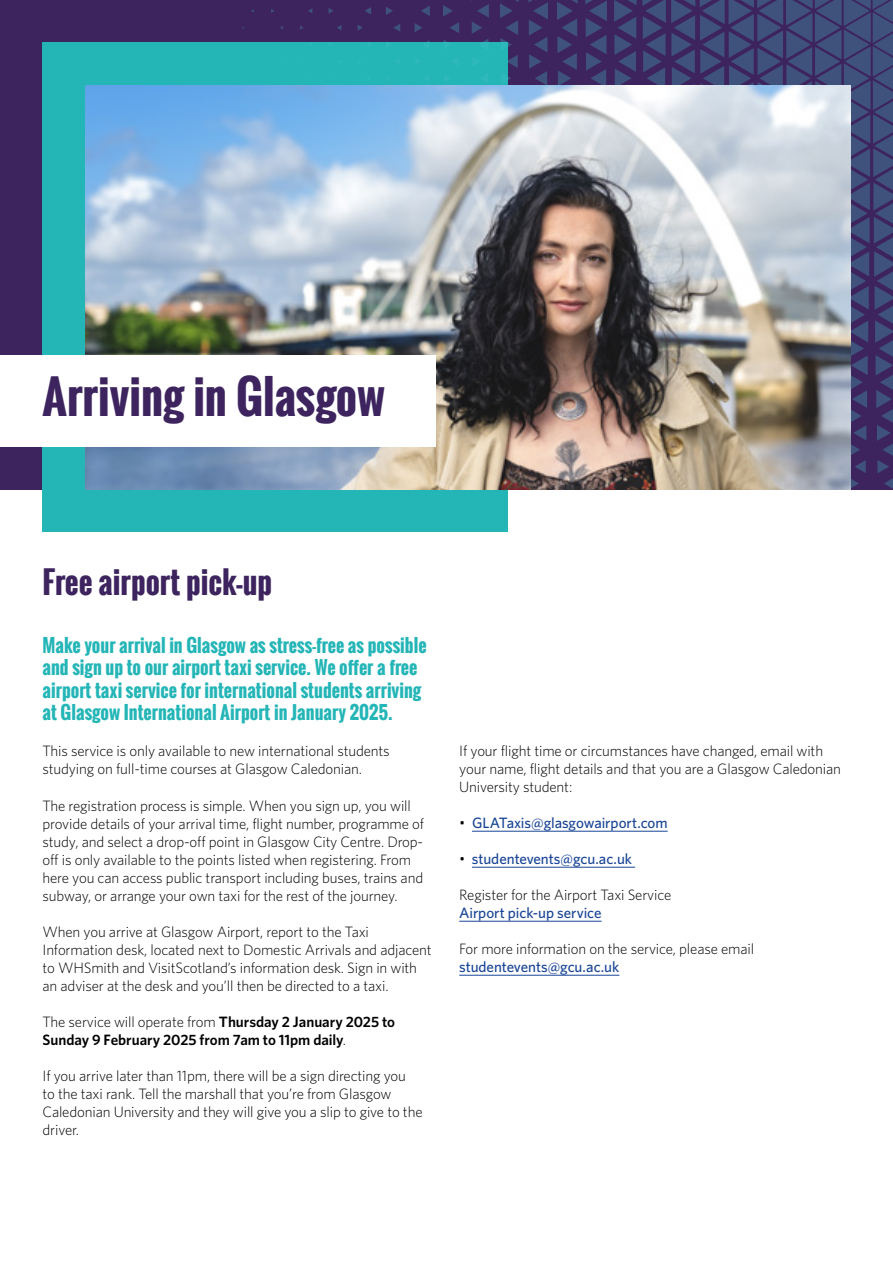
<style>
.page{position:relative;width:893px;height:1263px;background:#fff}
.page>*{position:absolute;margin:0;border:0;box-sizing:border-box;transform-origin:0 0}
.t1{font:700 45px "Oswald";color:#3d245f}
.t2{font:700 30px "Oswald";color:#3d245f}
.t3{font:700 18px/22.5px "Oswald";color:#24b5b7}
.t4{font:300 15px/18px "Whitney";letter-spacing:-.01em;color:#000}
.t5{font:500 15px "Whitney";letter-spacing:-.005em;color:#184496}
.t6{font:600 15px/18px "Whitney";letter-spacing:-.005em;color:#000}
.s1{font-weight:300}
.s2{font-weight:300;color:#000}
</style>
<div class="page">
<div style="left:0;top:0;width:893px;height:489px;background:#3d245f"></div>
<div style="left:43px;top:43px;width:465px;height:488px;background:#24b5b7"></div>
<svg style="left:242px;top:0;width:651px;height:489px"></svg>
<img style="left:85px;top:85px;width:765px;height:404px">
<div style="left:0;top:355px;width:436px;height:91px;background:#fff"></div>
<hr style="left:472px;top:831px;width:196px;height:1px;background:#184496">
<hr style="left:472px;top:867px;width:163px;height:1px;background:#184496">
<hr style="left:459px;top:921px;width:143px;height:1px;background:#184496">
<hr style="left:459px;top:975px;width:160px;height:1px;background:#184496">
<h1 class="t1" style="left:43px;top:363px;width:344px">Arriving in Glasgow</h1>
<h2 class="t2" style="left:43px;top:560px;width:231px">Free airport pick-up</h2>
<p class="t3" style="left:43px;top:634px;width:386px">Make your arrival in Glasgow as stress-free as possible and sign up to our airport taxi service. We offer a free airport taxi service for international students arriving at Glasgow International Airport in January 2025.</p>
<p class="t4" style="left:43px;top:742px;width:349px">This service is only available to new international students studying on full-time courses at Glasgow Caledonian.</p>
<p class="t4" style="left:43px;top:796px;width:383px">The registration process is simple. When you sign up, you will provide details of your arrival time, flight number, programme of study, and select a drop-off point in Glasgow City Centre. Drop&shy;off is only available to the points listed when registering. From here you can access public transport including buses, trains and subway, or arrange your own taxi for the rest of the journey.</p>
<p class="t4" style="left:43px;top:922px;width:391px">When you arrive at Glasgow Airport, report to the Taxi Information desk, located next to Domestic Arrivals and adjacent to WHSmith and VisitScotland’s information desk. Sign in with an adviser at the desk and you’ll then be directed to a taxi.</p>
<p class="t6" style="left:43px;top:1012px;width:354px"><span class="s1">The service will operate from</span> Thursday 2 January 2025 to<br>Sunday 9 February 2025 from 7am to 11pm daily<span class="s1">.</span></p>
<p class="t4" style="left:43px;top:1066px;width:382px">If you arrive later than 11pm, there will be a sign directing you<br>to the taxi rank. Tell the marshall that you’re from Glasgow Caledonian University and they will give you a slip to give to the driver.</p>
<p class="t4" style="left:459px;top:741px;width:383px">If your flight time or circumstances have changed, email with your name, flight details and that you are a Glasgow Caledonian<br>University student:</p>
<p class="t5" style="left:459px;top:813px;width:210px"><span class="s2">•</span> GLATaxis@glasgowairport.com</p>
<p class="t5" style="left:459px;top:849px;width:174px"><span class="s2">•</span> studentevents@gcu.ac.uk</p>
<p class="t4" style="left:459px;top:885px;width:214px">Register for the Airport Taxi Service</p>
<p class="t5" style="left:459px;top:903px;width:144px">Airport pick-up service</p>
<p class="t4" style="left:459px;top:939px;width:296px">For more information on the service, please email</p>
<p class="t5" style="left:459px;top:957px;width:162px">studentevents@gcu.ac.uk</p>
</div>
